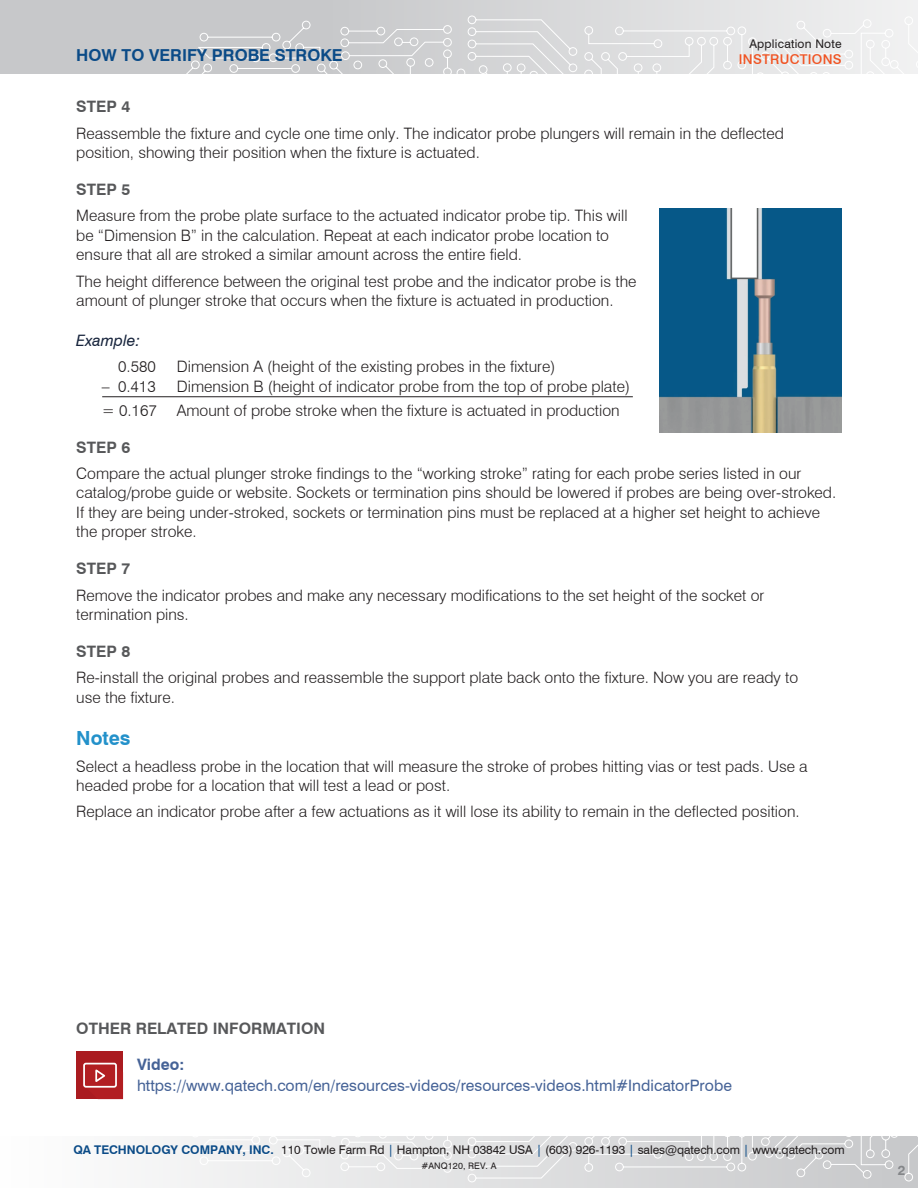
<style>
.page{position:relative;width:918px;height:1188px;background:#fff}
.page>*{position:absolute;margin:0;border:0;box-sizing:border-box;transform-origin:0 0}
.t1{font:700 19.5px "Swiss 721 BT";color:#2391ca}
.t2{font:700 16.5px "Swiss 721 BT";color:#0b4b87}
.t3{font:300 15.75px/19.5px "Swiss 721 BT";color:#231f20}
.t4{font:15.75px "Swiss 721 BT";color:#466397}
.t5{font:700 15.75px "Swiss 721 BT";color:#57585a}
.t6{font:italic 15.75px "Swiss 721 BT";color:#18253d}
.t7{font:700 15.75px "Swiss 721 BT";color:#466397}
.t8{font:500 13.5px "Swiss 721 BT";letter-spacing:.02em;color:#f15322}
.t9{font:700 13.5px "Swiss 721 BT";color:#848689}
.t10{font:12px "Swiss 721 BT";letter-spacing:-.005em;color:#231f20}
.t11{font:12px "Swiss 721 BT";letter-spacing:.02em;color:#231f20}
.t12{font:9px "Swiss 721 BT";letter-spacing:.01em;color:#231f20}
.s1{font-weight:700;color:#0b4b87}
.s2{color:#0b4b87}
</style>
<div class="page">
<div style="left:0;top:0;width:918px;height:73px;background:linear-gradient(to right,#bdbec1,#ececed)"></div>
<svg style="left:175px;top:16px;width:743px;height:57px;background:#dadbdc"></svg>
<div style="left:0;top:1136px;width:918px;height:52px;background:linear-gradient(to right,#fefefe,#c7c8ca)"></div>
<svg style="left:175px;top:1136px;width:743px;height:46px"></svg>
<div style="left:76px;top:1051px;width:47px;height:48px;background:#aa1b20"></div>
<svg style="left:83px;top:1062px;width:34px;height:26px"></svg>
<hr style="left:102px;top:396px;width:531px;height:1px;background:#231f20">
<img style="left:660px;top:208px;width:182px;height:224px">
<p class="t2" style="left:76px;top:45px;width:268px">HOW TO VERIFY PROBE STROKE</p>
<p class="t11" style="left:749px;top:36px;width:94px">Application Note</p>
<p class="t8" style="left:739px;top:51px;width:104px">INSTRUCTIONS</p>
<p class="t5" style="left:76px;top:97px;width:56px">STEP 4</p>
<p class="t3" style="left:76px;top:123px;width:709px">Reassemble the fixture and cycle one time only. The indicator probe plungers will remain in the deflected position, showing their position when the fixture is actuated.</p>
<p class="t5" style="left:76px;top:180px;width:56px">STEP 5</p>
<p class="t3" style="left:76px;top:206px;width:553px">Measure from the probe plate surface to the actuated indicator probe tip. This will be “Dimension B” in the calculation. Repeat at each indicator probe location to ensure that all are stroked a similar amount across the entire field.</p>
<p class="t3" style="left:76px;top:271px;width:562px">The height difference between the original test probe and the indicator probe is the amount of plunger stroke that occurs when the fixture is actuated in production.</p>
<p class="t6" style="left:76px;top:331px;width:65px">Example:</p>
<p class="t3" style="left:118px;top:357px;width:39px">0.580</p>
<p class="t3" style="left:177px;top:357px;width:380px">Dimension A (height of the existing probes in the fixture)</p>
<p class="t3" style="left:102px;top:376px;width:55px">– 0.413</p>
<p class="t3" style="left:177px;top:376px;width:455px">Dimension B (height of indicator probe from the top of probe plate)</p>
<p class="t3" style="left:102px;top:400px;width:57px">= 0.167</p>
<p class="t3" style="left:177px;top:400px;width:444px">Amount of probe stroke when the fixture is actuated in production</p>
<p class="t5" style="left:76px;top:438px;width:56px">STEP 6</p>
<p class="t3" style="left:76px;top:463px;width:762px">Compare the actual plunger stroke findings to the “working stroke” rating for each probe series listed in our catalog/probe guide or website. Sockets or termination pins should be lowered if probes are being over-stroked.<br>If they are being under-stroked, sockets or termination pins must be replaced at a higher set height to achieve the proper stroke.</p>
<p class="t5" style="left:76px;top:559px;width:56px">STEP 7</p>
<p class="t3" style="left:76px;top:585px;width:690px">Remove the indicator probes and make any necessary modifications to the set height of the socket or termination pins.</p>
<p class="t5" style="left:76px;top:642px;width:56px">STEP 8</p>
<p class="t3" style="left:76px;top:668px;width:723px">Re-install the original probes and reassemble the support plate back onto the fixture. Now you are ready to use the fixture.</p>
<p class="t1" style="left:76px;top:727px;width:56px">Notes</p>
<p class="t3" style="left:76px;top:756px;width:733px">Select a headless probe in the location that will measure the stroke of probes hitting vias or test pads. Use a headed probe for a location that will test a lead or post.</p>
<p class="t3" style="left:76px;top:802px;width:725px">Replace an indicator probe after a few actuations as it will lose its ability to remain in the deflected position.</p>
<p class="t5" style="left:76px;top:1018px;width:250px">OTHER RELATED INFORMATION</p>
<p class="t7" style="left:137px;top:1055px;width:49px">Video:</p>
<p class="t4" style="left:137px;top:1076px;width:596px">https://www.qatech.com/en/resources-videos/resources-videos.html#IndicatorProbe</p>
<p class="t10" style="left:73px;top:1143px;width:773px"><span class="s1">QA TECHNOLOGY COMPANY, INC.</span> 110 Towle Farm Rd <span class="s2">|</span> Hampton, NH 03842 USA <span class="s2">|</span> (603) 926-1193 <span class="s2">|</span> sales@qatech.com <span class="s2">|</span> www.qatech.com</p>
<p class="t12" style="left:421px;top:1161px;width:77px">#ANQ120, REV. A</p>
<p class="t9" style="left:898px;top:1162px;width:9px">2</p>
</div>
